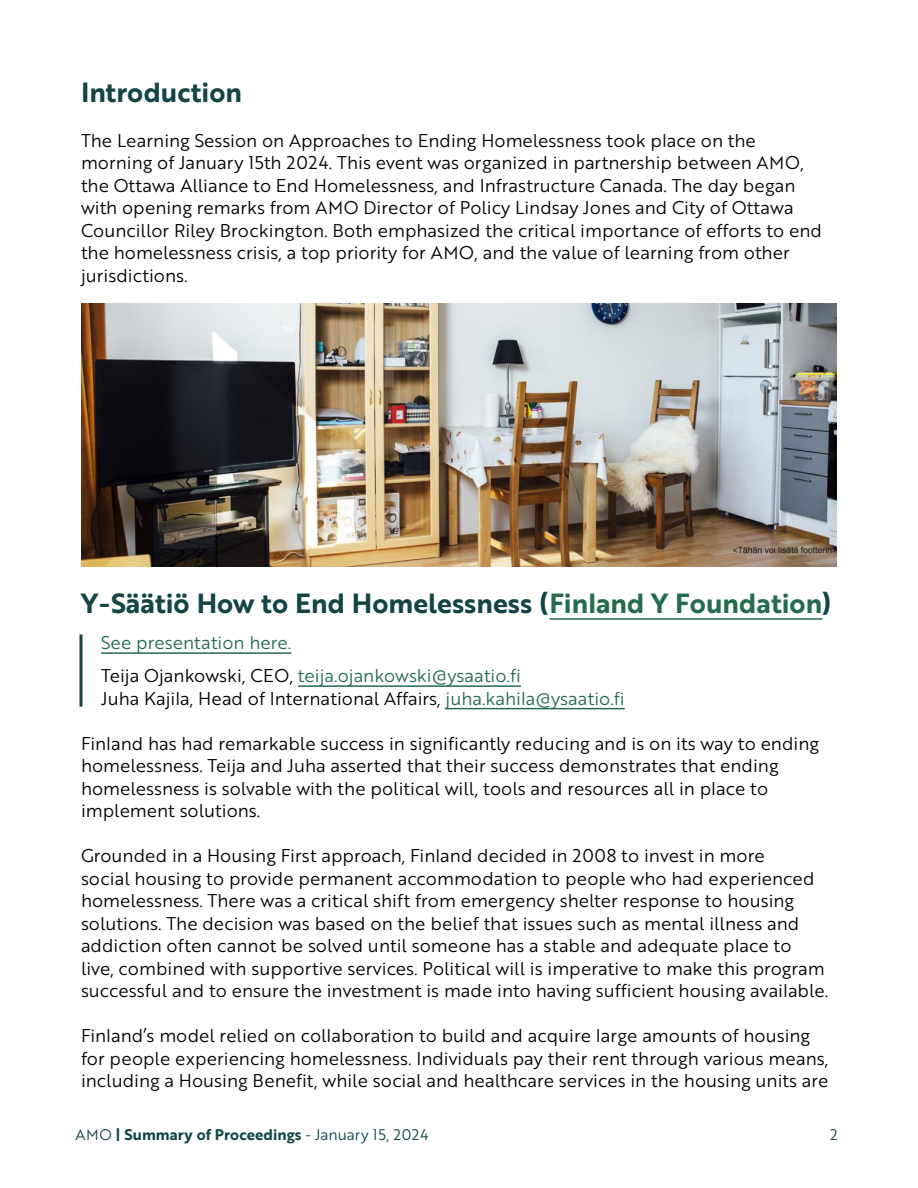
<style>
.page{position:relative;width:918px;height:1188px;background:#fff}
.page>*{position:absolute;margin:0;border:0;box-sizing:border-box;transform-origin:0 0}
.t1{font:27px "Brother 1816 Bold";color:#124544}
.Body{font:18px/22.5px "Brother 1816 Book";color:#000}
.Body-2{font:18px "Brother 1816 Book";color:#246b4f}
.t2{font:15px "Brother 1816 Bold";color:#124544}
.t3{font:15px "Brother 1816 Book";color:#124544}
.s1{color:#246b4f}
.s2{color:#000}
.s3{font-family:"Brother 1816 Book"}
</style>
<div class="page">
<hr style="left:550px;top:618px;width:272px;height:2px;background:#246b4f">
<hr style="left:101px;top:652px;width:190px;height:2px;background:#246b4f">
<hr style="left:298px;top:685px;width:223px;height:2px;background:#246b4f">
<hr style="left:445px;top:708px;width:180px;height:1px;background:#246b4f">
<img style="left:81px;top:303px;width:756px;height:264px">
<hr style="left:80px;top:634px;width:2px;height:73px;background:#124544">
<p class="t1" style="left:81px;top:72px;width:163px">Introduction</p>
<p class="Body" style="left:81px;top:128px;width:743px">The Learning Session on Approaches to Ending Homelessness took place on the morning of January 15th 2024. This event was organized in partnership between AMO, the Ottawa Alliance to End Homelessness, and Infrastructure Canada. The day began with opening remarks from AMO Director of Policy Lindsay Jones and City of Ottawa Councillor Riley Brockington. Both emphasized the critical importance of efforts to end the homelessness crisis, a top priority for AMO, and the value of learning from other jurisdictions.</p>
<p class="t1" style="left:81px;top:583px;width:752px">Y-Säätiö How to End Homelessness (<span class="s1">Finland Y Foundation</span>)</p>
<p class="Body-2" style="left:101px;top:630px;width:192px">See presentation here.</p>
<p class="Body-2" style="left:101px;top:663px;width:421px"><span class="s2">Teija Ojankowski, CEO,</span> teija.ojankowski@ysaatio.fi</p>
<p class="Body" style="left:101px;top:687px;width:525px">Juha Kajila, Head of International Affairs, <span class="s1">juha.kahila@ysaatio.fi</span></p>
<p class="Body" style="left:81px;top:732px;width:740px">Finland has had remarkable success in significantly reducing and is on its way to ending homelessness. Teija and Juha asserted that their success demonstrates that ending homelessness is solvable with the political will, tools and resources all in place to implement solutions.</p>
<p class="Body" style="left:81px;top:844px;width:749px">Grounded in a Housing First approach, Finland decided in 2008 to invest in more<br>social housing to provide permanent accommodation to people who had experienced homelessness. There was a critical shift from emergency shelter response to housing solutions. The decision was based on the belief that issues such as mental illness and addiction often cannot be solved until someone has a stable and adequate place to live, combined with supportive services. Political will is imperative to make this program successful and to ensure the investment is made into having sufficient housing available.</p>
<p class="Body" style="left:81px;top:1024px;width:749px">Finland’s model relied on collaboration to build and acquire large amounts of housing for people experiencing homelessness. Individuals pay their rent through various means, including a Housing Benefit, while social and healthcare services in the housing units are</p>
<p class="t2" style="left:76px;top:1124px;width:354px"><span class="s3">AMO</span> | Summary of Proceedings <span class="s3">- January 15, 2024</span></p>
<p class="t3" style="left:830px;top:1124px;width:9px">2</p>
</div>
